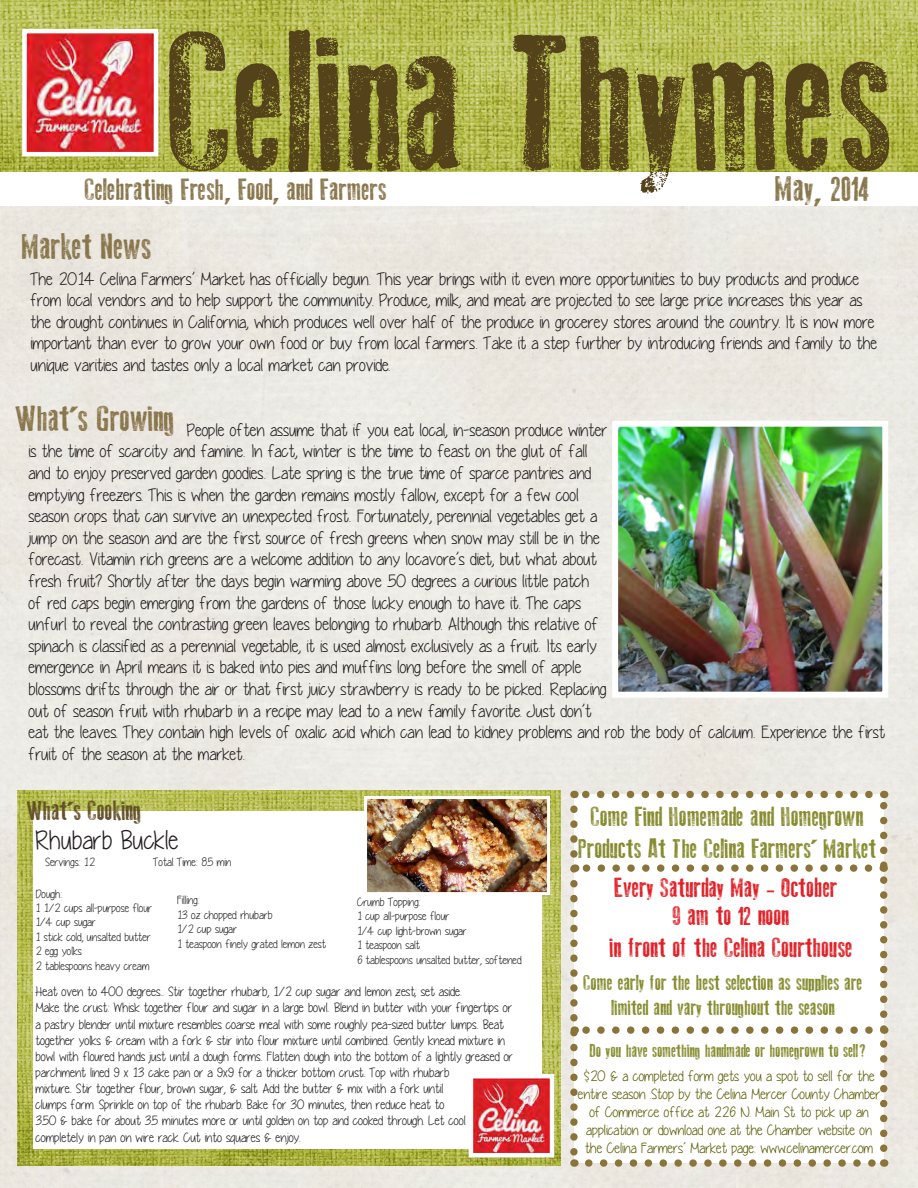
<style>
.page{position:relative;width:918px;height:1188px;background:#fff}
.page>*{position:absolute;margin:0;border:0;box-sizing:border-box;transform-origin:0 0}
.t1{font:194.25px "Old Press";color:#54421b}
.t2{font:35.85px "Old Press";color:#88754a}
.t3{font:29.85px "Old Press";color:#88754a}
.t4{font:26.85px "Old Press";color:#e11e24}
.t5{font:26.85px/32.2px "Old Press";color:#858a2c;text-align:center}
.t6{font:26.85px "Yummy Cupcakes";color:#231f20}
.t7{font:26.85px "Old Press";color:#634f28}
.t8{font:20.85px/25px "Old Press";color:#858a2c;text-align:center}
.t9{font:18px/21.6px "Yummy Cupcakes";color:#231f20}
.t10{font:18px "Old Press";color:#858a2c}
.t11{font:15px/18px "Yummy Cupcakes";color:#595b00;text-align:center}
.t12{font:13.5px/16.2px "Yummy Cupcakes";color:#231f20}
.t13{font:12px "Yummy Cupcakes";color:#231f20}
</style>
<div class="page">
<div style="left:0;top:206px;width:918px;height:982px;background:#ece9e2"></div>
<img style="left:0;top:0;width:918px;height:172px">
<img style="left:27px;top:34px;width:126px;height:117px">
<div style="left:22px;top:29px;width:136px;height:127px;border:4px solid #fff"></div>
<img style="left:17px;top:791px;width:544px;height:375px">
<div style="left:34px;top:811px;width:508px;height:338px;background:#fff"></div>
<img style="left:474px;top:1079px;width:75px;height:73px">
<div style="left:469px;top:1074px;width:85px;height:83px;border:4px solid #fff"></div>
<svg style="left:570px;top:791px;width:317px;height:376px"></svg>
<img style="left:368px;top:800px;width:178px;height:91px">
<div style="left:364px;top:796px;width:186px;height:99px;border:3px solid #fff"></div>
<img style="left:619px;top:428px;width:262px;height:263px">
<div style="left:612px;top:421px;width:276px;height:277px;border:6px solid #fff"></div>
<p class="t1" style="left:168px;top:-6px;width:726px">Celina Thymes</p>
<p class="t2" style="left:776px;top:169px;width:95px">May, 2014</p>
<p class="t3" style="left:85px;top:172px;width:303px">Celebrating Fresh, Food, and Farmers</p>
<p class="t2" style="left:22px;top:226px;width:131px">Market News</p>
<p class="t9" style="left:30px;top:268px;width:848px">The 2014 Celina Farmers’ Market has officially begun. This year brings with it even more opportunities to buy products and produce from local vendors and to help support the community. Produce, milk, and meat are projected to see large price increases this year as the drought continues in California, which produces well over half of the produce in grocerey stores around the country. It is now more important than ever to grow your own food or buy from local farmers. Take it a step further by introducing friends and family to the unique varities and tastes only a local market can provide.</p>
<p class="t2" style="left:16px;top:398px;width:161px">What’s Growing</p>
<p class="t9" style="left:29px;top:419px;width:858px;text-indent:158px">People often assume that if you eat local, in-season produce winter<br>is the time of scarcity and famine. In fact, winter is the time to feast on the glut of fall<br>and to enjoy preserved garden goodies. Late spring is the true time of sparce pantries and<br>emptying freezers. This is when the garden remains mostly fallow, except for a few cool<br>season crops that can survive an unexpected frost. Fortunately, perennial vegetables get a<br>jump on the season and are the first source of fresh greens when snow may still be in the<br>forecast. Vitamin rich greens are a welcome addition to any locavore’s diet, but what about<br>fresh fruit? Shortly after the days begin warming above 50 degrees a curious little patch<br>of red caps begin emerging from the gardens of those lucky enough to have it. The caps<br>unfurl to reveal the contrasting green leaves belonging to rhubarb. Although this relative of<br>spinach is classified as a perennial vegetable, it is used almost exclusively as a fruit. Its early<br>emergence in April means it is baked into pies and muffins long before the smell of apple<br>blossoms drifts through the air or that first juicy strawberry is ready to be picked. Replacing<br>out of season fruit with rhubarb in a recipe may lead to a new family favorite. Just don’t<br>eat the leaves. They contain high levels of oxalic acid which can lead to kidney problems and rob the body of calcium. Experience the first fruit of the season at the market.</p>
<p class="t7" style="left:27px;top:796px;width:116px">What’s Cooking</p>
<p class="t5" style="left:578px;top:800px;width:300px">Come Find Homemade and Homegrown<br>Products At The Celina Farmers’ Market</p>
<p class="t4" style="left:615px;top:872px;width:225px">Every Saturday May - October</p>
<p class="t4" style="left:673px;top:900px;width:118px">9 am to 12 noon</p>
<p class="t4" style="left:610px;top:933px;width:245px">in front of the Celina Courthouse</p>
<p class="t8" style="left:584px;top:970px;width:281px">Come early for the best selection as supplies are limited and vary throughout the season</p>
<p class="t6" style="left:35px;top:825px;width:145px">Rhubarb Buckle</p>
<p class="t13" style="left:45px;top:856px;width:51px">Servings: 12</p>
<p class="t13" style="left:153px;top:856px;width:80px">Total Time: 85 min</p>
<p class="t13" style="left:35px;top:887px;width:28px">Dough:</p>
<p class="t13" style="left:35px;top:901px;width:118px">1 1/2 cups all-purpose flour</p>
<p class="t13" style="left:35px;top:916px;width:62px">1/4 cup sugar</p>
<p class="t13" style="left:35px;top:930px;width:117px">1 stick cold, unsalted butter</p>
<p class="t13" style="left:35px;top:945px;width:48px">2 egg yolks</p>
<p class="t13" style="left:35px;top:959px;width:115px">2 tablespoons heavy cream</p>
<p class="t12" style="left:35px;top:984px;width:428px">Heat oven to 400 degrees.. Stir together rhubarb, 1/2 cup sugar and lemon zest; set aside.</p>
<p class="t12" style="left:35px;top:1000px;width:479px">Make the crust: Whisk together flour and sugar in a large bowl. Blend in butter with your fingertips or a pastry blender until mixture resembles coarse meal with some roughly pea-sized butter lumps. Beat together yolks &amp; cream with a fork &amp; stir into flour mixture until combined. Gently knead mixture in bowl with floured hands just until a dough forms. Flatten dough into the bottom of a lightly greased or parchment lined 9 x 13 cake pan or a 9x9 for a thicker bottom crust.. Top with rhubarb<br>mixture.. Stir together flour, brown sugar, &amp; salt. Add the butter &amp; mix with a fork until<br>clumps form. Sprinkle on top of the rhubarb. Bake for 30 minutes, then reduce heat to<br>350 &amp; bake for about 35 minutes more or until golden on top and cooked through. Let cool completely in pan on wire rack. Cut into squares &amp; enjoy.</p>
<p class="t13" style="left:177px;top:894px;width:24px">Filling:</p>
<p class="t13" style="left:177px;top:908px;width:97px">13 oz chopped rhubarb</p>
<p class="t13" style="left:177px;top:922px;width:61px">1/2 cup sugar</p>
<p class="t13" style="left:177px;top:937px;width:151px">1 teaspoon finely grated lemon zest</p>
<p class="t13" style="left:357px;top:895px;width:65px">Crumb Topping:</p>
<p class="t13" style="left:357px;top:910px;width:94px">1 cup all-purpose flour</p>
<p class="t13" style="left:357px;top:924px;width:111px">1/4 cup light-brown sugar</p>
<p class="t13" style="left:357px;top:939px;width:64px">1 teaspoon salt</p>
<p class="t13" style="left:357px;top:953px;width:166px">6 tablespoons unsalted butter, softened</p>
<p class="t10" style="left:590px;top:1041px;width:280px">Do you have something handmade or homegrown to sell?</p>
<p class="t11" style="left:578px;top:1067px;width:304px">$20 &amp; a completed form gets you a spot to sell for the entire season .Stop by the Celina Mercer County Chamber of Commerce office at 226 N. Main St. to pick up an application or download one at the Chamber website on the Celina Farmers’ Market page: www.celinamercer.com</p>
</div>
